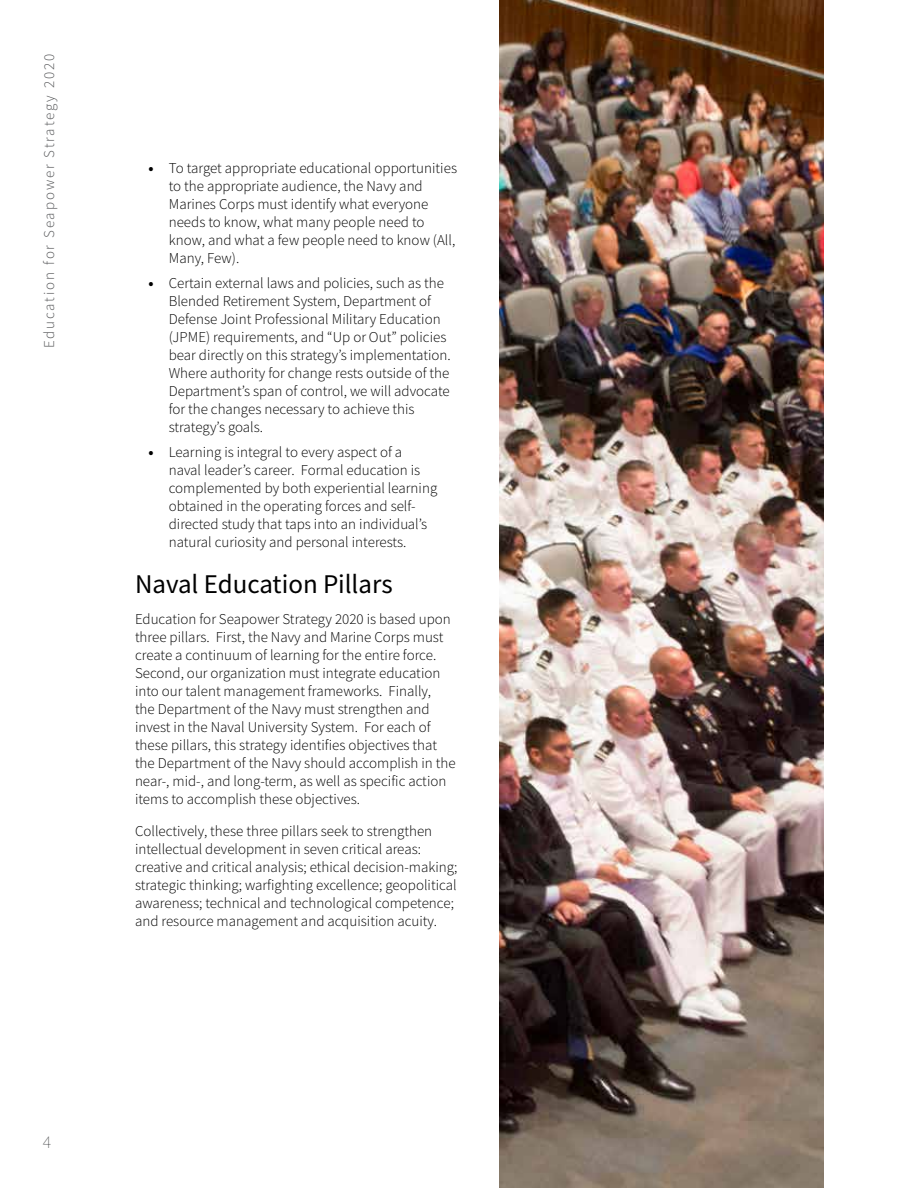
<style>
.page{position:relative;width:918px;height:1188px;background:#fff}
.page>*{position:absolute;margin:0;border:0;box-sizing:border-box;transform-origin:0 0}
.t1{font:27px "Source Sans Variable";letter-spacing:.015em;color:#000}
.t2{font:18px "Source Sans Variable";color:#58595b}
.t3{font:15px/18px "Source Sans Variable";letter-spacing:.005em;color:#000}
.t4{font:15px "Source Sans Variable";letter-spacing:.13em;color:#58595b}
</style>
<div class="page">
<img style="left:500px;top:0;width:324px;height:1188px">
<p class="t4" style="left:40px;top:348px;width:296px;rotate:-90deg">Education for Seapower Strategy 2020</p>
<p class="t3" style="left:169px;top:159px;width:290px;text-indent:-20px">• To target appropriate educational opportunities to the appropriate audience, the Navy and Marines Corps must identify what everyone needs to know, what many people need to know, and what a few people need to know (All, Many, Few).</p>
<p class="t3" style="left:169px;top:274px;width:283px;text-indent:-20px">• Certain external laws and policies, such as the Blended Retirement System, Department of Defense Joint Professional Military Education (JPME) requirements, and “Up or Out” policies bear directly on this strategy’s implementation.<br>Where authority for change rests outside of the Department’s span of control, we will advocate for the changes necessary to achieve this strategy’s goals.</p>
<p class="t3" style="left:169px;top:443px;width:270px;text-indent:-20px">• Learning is integral to every aspect of a naval leader’s career. Formal education is complemented by both experiential learning obtained in the operating forces and self&shy;directed study that taps into an individual’s natural curiosity and personal interests.</p>
<h1 class="t1" style="left:135px;top:567px;width:259px">Naval Education Pillars</h1>
<p class="t3" style="left:135px;top:610px;width:322px">Education for Seapower Strategy 2020 is based upon three pillars. First, the Navy and Marine Corps must create a continuum of learning for the entire force.<br>Second, our organization must integrate education into our talent management frameworks. Finally,<br>the Department of the Navy must strengthen and invest in the Naval University System. For each of these pillars, this strategy identifies objectives that the Department of the Navy should accomplish in the near-, mid-, and long-term, as well as specific action items to accomplish these objectives.</p>
<p class="t3" style="left:135px;top:822px;width:324px">Collectively, these three pillars seek to strengthen intellectual development in seven critical areas: creative and critical analysis; ethical decision-making; strategic thinking; warfighting excellence; geopolitical awareness; technical and technological competence; and resource management and acquisition acuity.</p>
<p class="t2" style="left:43px;top:1131px;width:10px">4</p>
</div>
